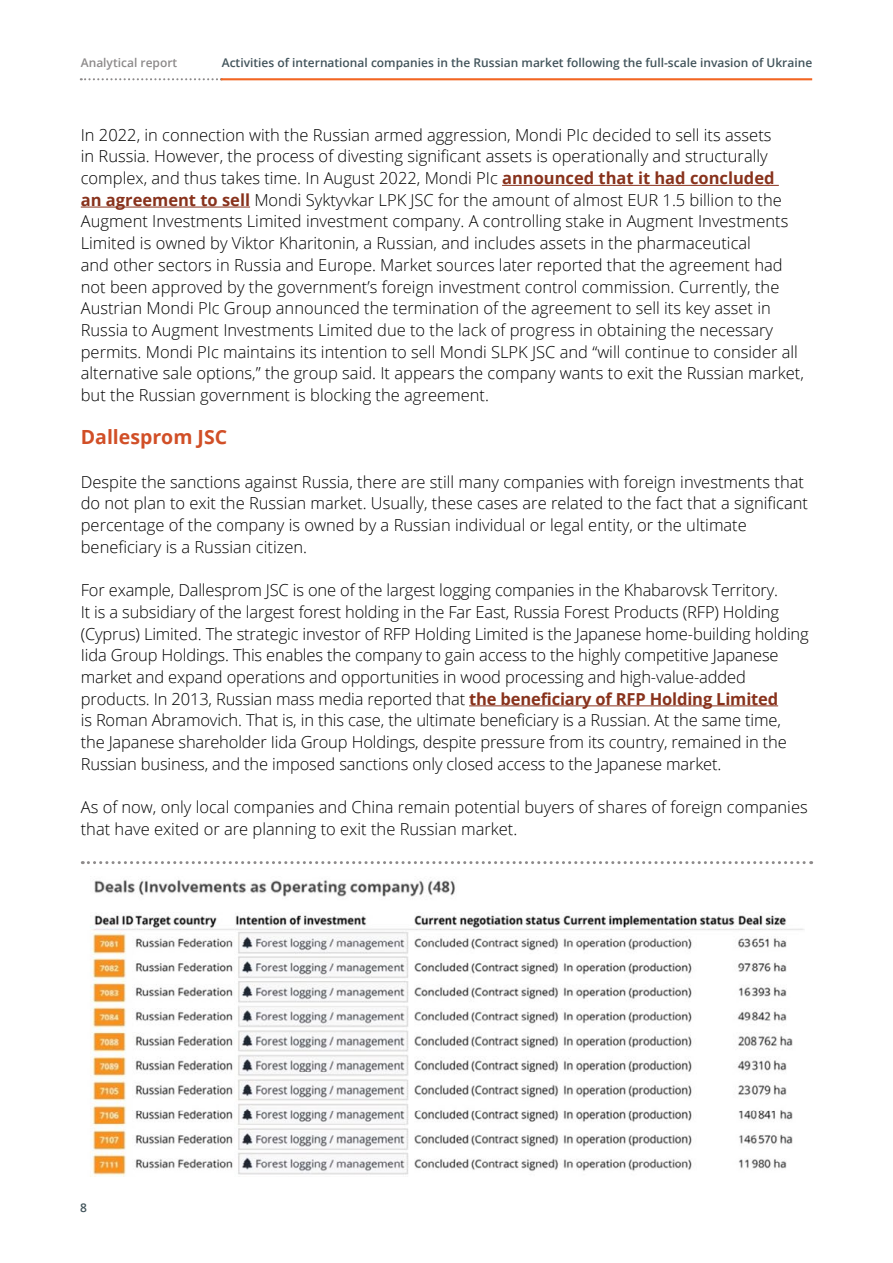
<style>
.page{position:relative;width:893px;height:1263px;background:#fff}
.page>*{position:absolute;margin:0;border:0;box-sizing:border-box;transform-origin:0 0}
.t1{font:700 19.5px "Open Sans";color:#d14f27}
.t2{font:300 16.5px/21.8px "Open Sans";color:#000}
.t3{font:600 12px "Open Sans";color:#42545b}
.t4{font:600 12px "Open Sans";color:#8d8a8a}
.s1{font-weight:700;color:#88321c}
</style>
<div class="page">
<svg style="left:81px;top:78px;width:140px;height:2px"></svg>
<hr style="left:221px;top:78px;width:591px;height:2px;background:#f26522">
<hr style="left:502px;top:185px;width:277px;height:1px;background:#88321c">
<hr style="left:81px;top:207px;width:169px;height:1px;background:#88321c">
<hr style="left:469px;top:705px;width:309px;height:1px;background:#88321c">
<img style="left:90px;top:880px;width:714px;height:296px">
<svg style="left:82px;top:861px;width:730px;height:3px"></svg>
<p class="t4" style="left:81px;top:55px;width:98px">Analytical report</p>
<p class="t3" style="left:222px;top:55px;width:592px">Activities of international companies in the Russian market following the full-scale invasion of Ukraine</p>
<p class="t2" style="left:81px;top:123px;width:725px">In 2022, in connection with the Russian armed aggression, Mondi PIc decided to sell its assets<br>in Russia. However, the process of divesting significant assets is operationally and structurally complex, and thus takes time. In August 2022, Mondi PIc <span class="s1">announced that it had concluded<br>an agreement to sell</span> Mondi Syktyvkar LPK JSC for the amount of almost EUR 1.5 billion to the Augment Investments Limited investment company. A controlling stake in Augment Investments Limited is owned by Viktor Kharitonin, a Russian, and includes assets in the pharmaceutical<br>and other sectors in Russia and Europe. Market sources later reported that the agreement had not been approved by the government’s foreign investment control commission. Currently, the Austrian Mondi PIc Group announced the termination of the agreement to sell its key asset in Russia to Augment Investments Limited due to the lack of progress in obtaining the necessary permits. Mondi PIc maintains its intention to sell Mondi SLPK JSC and “will continue to consider all alternative sale options,” the group said. It appears the company wants to exit the Russian market, but the Russian government is blocking the agreement.</p>
<p class="t1" style="left:81px;top:423px;width:148px">Dallesprom JSC</p>
<p class="t2" style="left:81px;top:470px;width:729px">Despite the sanctions against Russia, there are still many companies with foreign investments that do not plan to exit the Russian market. Usually, these cases are related to the fact that a significant percentage of the company is owned by a Russian individual or legal entity, or the ultimate beneficiary is a Russian citizen.</p>
<p class="t2" style="left:81px;top:579px;width:729px">For example, Dallesprom JSC is one of the largest logging companies in the Khabarovsk Territory.<br>It is a subsidiary of the largest forest holding in the Far East, Russia Forest Products (RFP) Holding (Cyprus) Limited. The strategic investor of RFP Holding Limited is the Japanese home-building holding Iida Group Holdings. This enables the company to gain access to the highly competitive Japanese market and expand operations and opportunities in wood processing and high-value-added products. In 2013, Russian mass media reported that <span class="s1">the beneficiary of RFP Holding Limited<br></span>is Roman Abramovich. That is, in this case, the ultimate beneficiary is a Russian. At the same time, the Japanese shareholder Iida Group Holdings, despite pressure from its country, remained in the Russian business, and the imposed sanctions only closed access to the Japanese market.</p>
<p class="t2" style="left:81px;top:796px;width:728px">As of now, only local companies and China remain potential buyers of shares of foreign companies that have exited or are planning to exit the Russian market.</p>
<p class="t3" style="left:80px;top:1199px;width:8px">8</p>
</div>
